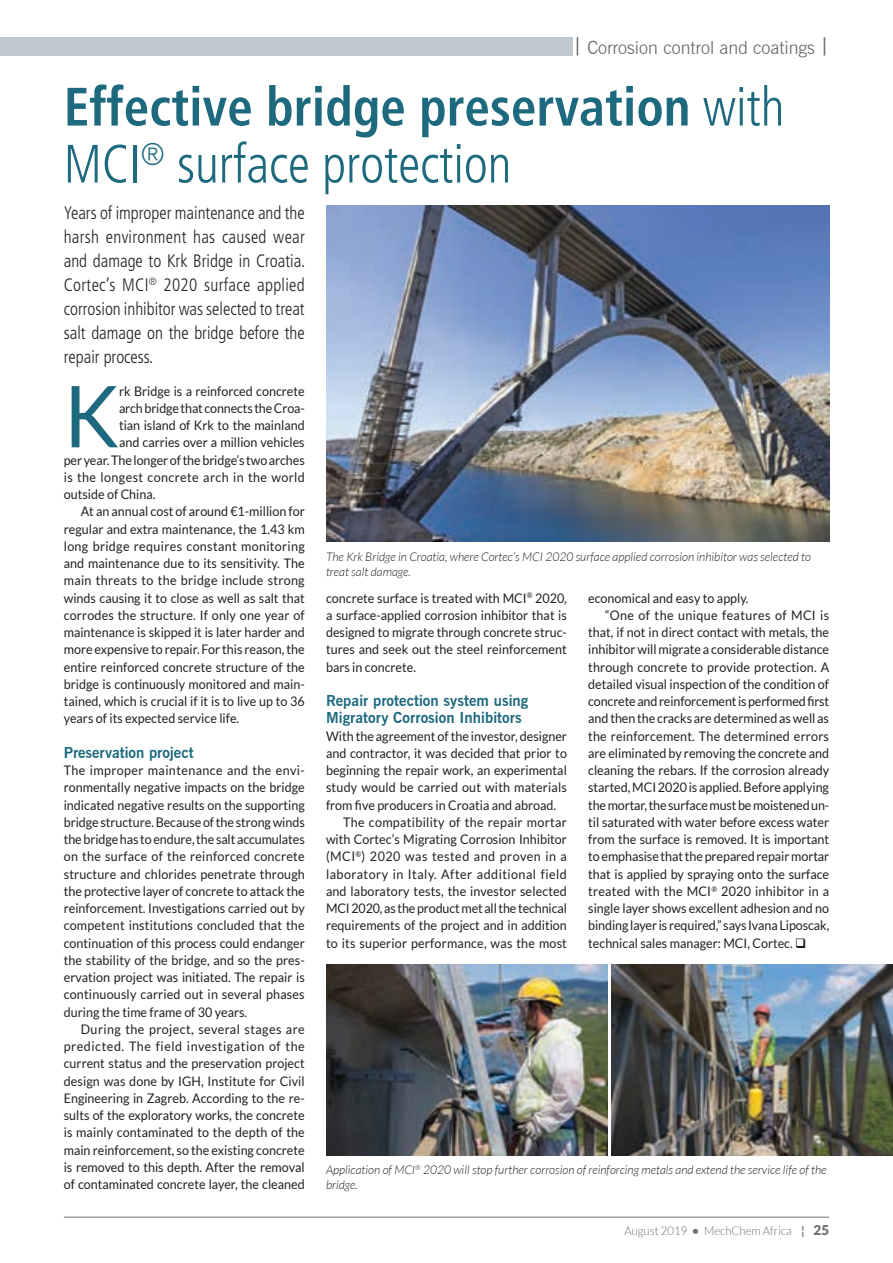
<style>
.page{position:relative;width:893px;height:1263px;background:#fff}
.page>*{position:absolute;margin:0;border:0;box-sizing:border-box;transform-origin:0 0}
.t1{font:85.5px "Lato";color:#1d697e;scale:.95 1}
.t2{font:700 condensed 54px/57px "Frutiger LT Std";color:#1d697e;scale:.95 1}
.t3{font:300 condensed 18px/24px "Frutiger LT Std";color:#231f20;text-align:justify;scale:.95 1}
.t4{font:300 18px "News Gothic BT";color:#636466}
.t5{font:700 15px/17.2px "News Gothic BT";letter-spacing:.005em;color:#1d697e}
.t6{font:13.2px/17.2px "Lato";color:#231f20;text-align:justify;scale:.95 1}
.t7{font:13.2px "Lato";letter-spacing:.025em;color:#231f20;scale:.95 1}
.t8{font:13.2px "Lato";letter-spacing:.04em;color:#231f20;scale:.95 1}
.t9{font:13.2px "Lato";letter-spacing:.03em;color:#231f20;scale:.95 1}
.t10{font:13.2px "Lato";letter-spacing:.02em;color:#231f20;scale:.95 1}
.t11{font:italic 300 12px/15px "Lato";color:#231f20}
.t12{font:300 12px "Lato";color:#6d6f71;scale:.95 1}
.s1{font-weight:300}
.s2{font-weight:700}
.s3{font-weight:900;font-size:13.5px}
</style>
<div class="page">
<hr style="left:64px;top:1217px;width:765px;height:1px;background:#6d6f71">
<div style="left:0;top:37px;width:573px;height:19px;background:#bec8d1"></div>
<img style="left:326px;top:206px;width:503px;height:335px">
<img style="left:326px;top:965px;width:281px;height:190px">
<img style="left:612px;top:965px;width:281px;height:190px">
<h3 class="t4" style="left:573px;top:37px;width:258px">⎪ Corrosion control and coatings ⎪</h3>
<h2 class="t2" style="left:64px;top:78px;width:760px">Effective bridge preservation <span class="s1">with<br>MCI</span><sup>®</sup> <span class="s1">surface protection</span></h2>
<p class="t3" style="left:64px;top:201px;width:256px">Years of improper maintenance and the harsh environment has caused wear and damage to Krk Bridge in Croatia.<br>Cortec’s MCI<sup>®</sup> 2020 surface applied corrosion inhibitor was selected to treat salt damage on the bridge before the repair process.</p>
<h1 class="t1" style="left:64px;top:369px;width:60px">K</h1>
<p class="t6" style="left:119px;top:382px;width:197px">rk Bridge is a reinforced concrete</p>
<p class="t6" style="left:119px;top:399px;width:197px">arch bridge that connects the Croa-</p>
<p class="t6" style="left:119px;top:417px;width:197px">tian island of Krk to the mainland</p>
<p class="t6" style="left:119px;top:434px;width:197px">and carries over a million vehicles</p>
<p class="t6" style="left:64px;top:451px;width:255px">per year. The longer of the bridge’s two arches</p>
<p class="t9" style="left:64px;top:470px;width:255px">is the longest concrete arch in the world</p>
<p class="t6" style="left:64px;top:486px;width:98px">outside of China.</p>
<p class="t6" style="left:81px;top:503px;width:237px">At an annual cost of around €1-million for</p>
<p class="t6" style="left:64px;top:520px;width:255px">regular and extra maintenance, the 1.43 km</p>
<p class="t7" style="left:64px;top:539px;width:255px">long bridge requires constant monitoring</p>
<p class="t6" style="left:64px;top:555px;width:255px">and maintenance due to its sensitivity. The</p>
<p class="t7" style="left:64px;top:573px;width:255px">main threats to the bridge include strong</p>
<p class="t6" style="left:64px;top:589px;width:255px">winds causing it to close as well as salt that</p>
<p class="t6" style="left:64px;top:606px;width:255px">corrodes the structure. If only one year of</p>
<p class="t6" style="left:64px;top:624px;width:255px">maintenance is skipped it is later harder and</p>
<p class="t6" style="left:64px;top:641px;width:255px">more expensive to repair. For this reason, the</p>
<p class="t6" style="left:64px;top:658px;width:255px">entire reinforced concrete structure of the</p>
<p class="t6" style="left:64px;top:675px;width:255px">bridge is continuously monitored and main-</p>
<p class="t6" style="left:64px;top:693px;width:255px">tained, which is crucial if it is to live up to 36</p>
<p class="t6" style="left:64px;top:710px;width:186px">years of its expected service life.</p>
<p class="t5" style="left:64px;top:744px;width:131px">Preservation project</p>
<p class="t6" style="left:64px;top:762px;width:255px">The improper maintenance and the envi&shy;ronmentally negative impacts on the bridge indicated negative results on the supporting bridge structure. Because of the strong winds the bridge has to endure, the salt accumulates on the surface of the reinforced concrete structure and chlorides penetrate through the protective layer of concrete to attack the reinforcement. Investigations carried out by competent institutions concluded that the continuation of this process could endanger the stability of the bridge, and so the pres&shy;ervation project was initiated. The repair is continuously carried out in several phases during the time frame of 30 years.</p>
<p class="t6" style="left:64px;top:1020px;width:255px;text-indent:17px">During the project, several stages are predicted. The field investigation of the current status and the preservation project design was done by IGH, Institute for Civil Engineering in Zagreb. According to the re&shy;sults of the exploratory works, the concrete is mainly contaminated to the depth of the main reinforcement, so the existing concrete is removed to this depth. After the removal of contaminated concrete layer, the cleaned</p>
<p class="t11" style="left:326px;top:549px;width:487px">The Krk Bridge in Croatia, where Cortec’s MCI 2020 surface applied corrosion inhibitor was selected to treat salt damage.</p>
<p class="t6" style="left:326px;top:589px;width:255px">concrete surface is treated with MCI<sup>®</sup> 2020, a surface-applied corrosion inhibitor that is designed to migrate through concrete struc&shy;tures and seek out the steel reinforcement bars in concrete.</p>
<p class="t5" style="left:326px;top:692px;width:204px">Repair protection system using<br>Migratory Corrosion Inhibitors</p>
<p class="t6" style="left:326px;top:727px;width:255px">With the agreement of the investor, designer</p>
<p class="t6" style="left:326px;top:744px;width:255px">and contractor, it was decided that prior to</p>
<p class="t6" style="left:326px;top:762px;width:255px">beginning the repair work, an experimental</p>
<p class="t6" style="left:326px;top:779px;width:255px">study would be carried out with materials</p>
<p class="t6" style="left:326px;top:796px;width:244px">from five producers in Croatia and abroad.</p>
<p class="t7" style="left:343px;top:815px;width:237px">The compatibility of the repair mortar</p>
<p class="t6" style="left:326px;top:831px;width:255px">with Cortec’s Migrating Corrosion Inhibitor</p>
<p class="t8" style="left:326px;top:849px;width:255px">(MCI<sup>®</sup>) 2020 was tested and proven in a</p>
<p class="t8" style="left:326px;top:866px;width:255px">laboratory in Italy. After additional field</p>
<p class="t6" style="left:326px;top:882px;width:255px">and laboratory tests, the investor selected</p>
<p class="t6" style="left:326px;top:900px;width:255px">MCI 2020, as the product met all the technical</p>
<p class="t6" style="left:326px;top:917px;width:255px">requirements of the project and in addition</p>
<p class="t6" style="left:326px;top:934px;width:255px">to its superior performance, was the most</p>
<p class="t6" style="left:588px;top:589px;width:170px">economical and easy to apply.</p>
<p class="t9" style="left:605px;top:608px;width:237px">“One of the unique features of MCI is</p>
<p class="t6" style="left:588px;top:624px;width:255px">that, if not in direct contact with metals, the</p>
<p class="t6" style="left:588px;top:641px;width:255px">inhibitor will migrate a considerable distance</p>
<p class="t6" style="left:588px;top:658px;width:255px">through concrete to provide protection. A</p>
<p class="t6" style="left:588px;top:675px;width:255px">detailed visual inspection of the condition of</p>
<p class="t6" style="left:588px;top:693px;width:255px">concrete and reinforcement is performed first</p>
<p class="t6" style="left:588px;top:710px;width:255px">and then the cracks are determined as well as</p>
<p class="t6" style="left:588px;top:727px;width:255px">the reinforcement. The determined errors</p>
<p class="t6" style="left:588px;top:744px;width:255px">are eliminated by removing the concrete and</p>
<p class="t6" style="left:588px;top:762px;width:255px">cleaning the rebars. If the corrosion already</p>
<p class="t6" style="left:588px;top:779px;width:255px">started, MCI 2020 is applied. Before applying</p>
<p class="t6" style="left:588px;top:796px;width:255px">the mortar, the surface must be moistened un-</p>
<p class="t6" style="left:588px;top:813px;width:255px">til saturated with water before excess water</p>
<p class="t6" style="left:588px;top:831px;width:255px">from the surface is removed. It is important</p>
<p class="t6" style="left:588px;top:848px;width:255px">to emphasise that the prepared repair mortar</p>
<p class="t6" style="left:588px;top:865px;width:255px">that is applied by spraying onto the surface</p>
<p class="t10" style="left:588px;top:884px;width:255px">treated with the MCI<sup>®</sup> 2020 inhibitor in a</p>
<p class="t6" style="left:588px;top:900px;width:255px">single layer shows excellent adhesion and no</p>
<p class="t6" style="left:588px;top:917px;width:255px">binding layer is required,” says Ivana Liposcak,</p>
<p class="t6" style="left:588px;top:934px;width:231px">technical sales manager: MCI, Cortec. ❑</p>
<p class="t11" style="left:326px;top:1163px;width:502px">Application of MCI<sup>®</sup> 2020 will stop further corrosion of reinforcing metals and extend the service life of the bridge.</p>
<p class="t12" style="left:624px;top:1224px;width:217px">August 2019 <span class="s2">•</span> MechChem Africa <span class="s2">¦</span> <span class="s3">25</span></p>
</div>
